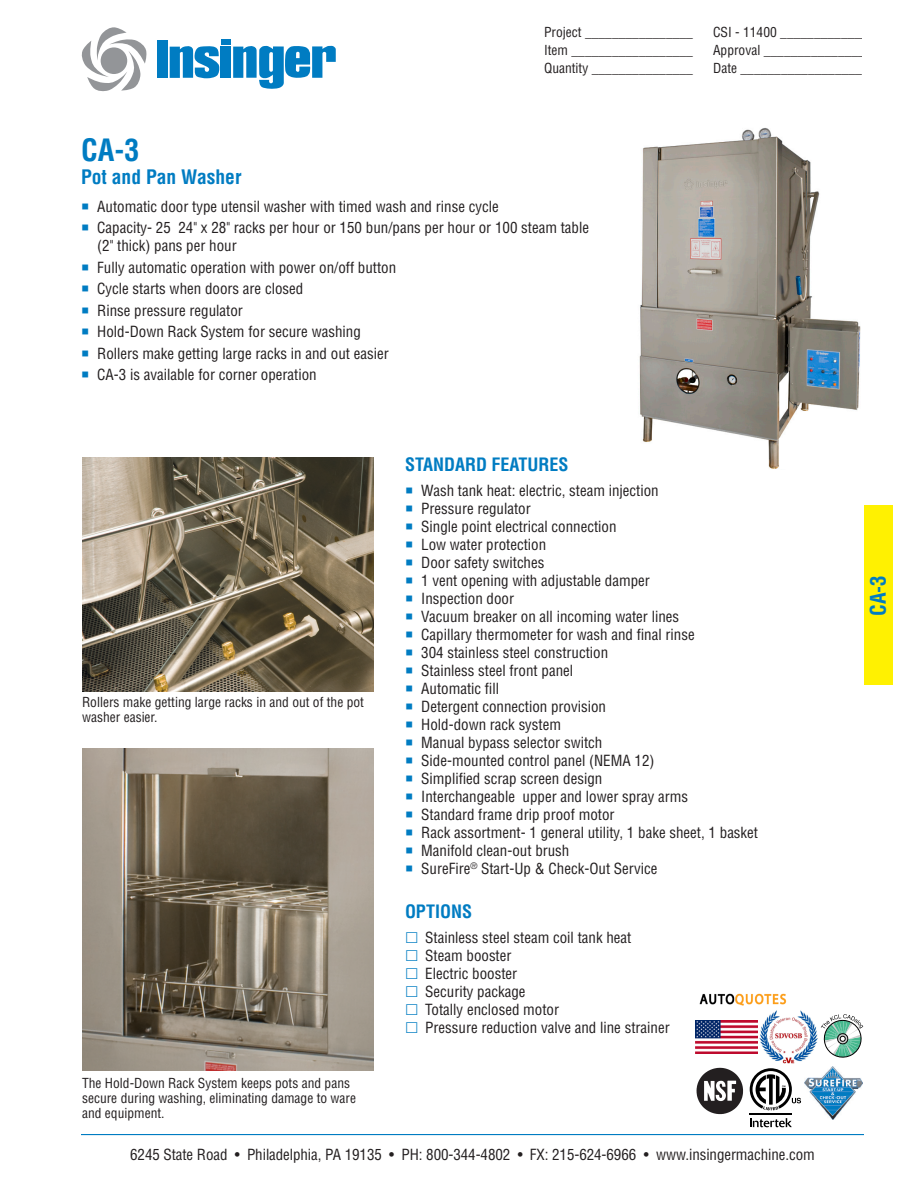
<style>
.page{position:relative;width:918px;height:1188px;background:#fff}
.page>*{position:absolute;margin:0;border:0;box-sizing:border-box;transform-origin:0 0}
.t1{font:700 condensed 30px "Helvetica LT Std";color:#007cc2}
.t2{font:700 condensed 21px "Helvetica LT Std";color:#007cc2}
.t3{font:700 condensed 19.5px "Helvetica LT Std";color:#007cc2}
.t4{font:700 condensed 18px "Helvetica LT Std";color:#007cc2}
.t5{font:condensed 15px/18px "Helvetica LT Std";color:#231f20}
.t6{font:condensed 13.5px/15px "Helvetica LT Std";color:#231f20}
</style>
<div class="page">
<div style="left:157px;top:40px;width:10px;height:38px;background:#007cc2"></div>
<div style="left:221px;top:46px;width:10px;height:32px;background:#007cc2"></div>
<div style="left:221px;top:40px;width:9px;height:5px;background:#007cc2"></div>
<svg style="left:170px;top:46px;width:50px;height:32px;background:#3a99cf"></svg>
<svg style="left:233px;top:46px;width:103px;height:43px"></svg>
<svg style="left:81px;top:27px;width:66px;height:65px"></svg>
<hr style="left:81px;top:1134px;width:783px;height:1px;background:#007cc2">
<img style="left:639px;top:128px;width:222px;height:341px">
<img style="left:696px;top:1067px;width:48px;height:48px">
<img style="left:804px;top:1066px;width:59px;height:53px">
<svg style="left:750px;top:1118px;width:42px;height:9px"></svg>
<hr style="left:750px;top:1114px;width:42px;height:1px;background:#000">
<svg style="left:750px;top:1068px;width:51px;height:42px"></svg>
<img style="left:82px;top:458px;width:292px;height:234px">
<img style="left:82px;top:748px;width:292px;height:323px">
<svg style="left:821px;top:1014px;width:43px;height:44px"></svg>
<img style="left:699px;top:993px;width:88px;height:12px">
<img style="left:696px;top:1021px;width:62px;height:33px">
<img style="left:759px;top:1010px;width:59px;height:54px">
<div style="left:864px;top:505px;width:28px;height:180px;background:#fff101"></div>
<p class="t6" style="left:544px;top:25px;width:150px">Project ________________</p>
<p class="t6" style="left:544px;top:43px;width:150px">Item __________________</p>
<p class="t6" style="left:544px;top:61px;width:150px">Quantity _______________</p>
<p class="t6" style="left:713px;top:25px;width:156px">CSI - 11400 _____________</p>
<p class="t6" style="left:713px;top:43px;width:153px">Approval _______________</p>
<p class="t6" style="left:713px;top:61px;width:157px">Date ___________________</p>
<p class="t1" style="left:81px;top:131px;width:60px">CA-3</p>
<p class="t3" style="left:81px;top:165px;width:162px">Pot and Pan Washer</p>
<p class="t5" style="left:97px;top:197px;width:403px">Automatic door type utensil washer with timed wash and rinse cycle</p>
<p class="t5" style="left:97px;top:219px;width:493px">Capacity- 25 24" x 28" racks per hour or 150 bun/pans per hour or 100 steam table (2" thick) pans per hour</p>
<p class="t5" style="left:97px;top:258px;width:301px">Fully automatic operation with power on/off button</p>
<p class="t5" style="left:97px;top:280px;width:208px">Cycle starts when doors are closed</p>
<p class="t5" style="left:97px;top:301px;width:147px">Rinse pressure regulator</p>
<p class="t5" style="left:97px;top:323px;width:265px">Hold-Down Rack System for secure washing</p>
<p class="t5" style="left:97px;top:344px;width:293px">Rollers make getting large racks in and out easier</p>
<p class="t5" style="left:97px;top:366px;width:221px">CA-3 is available for corner operation</p>
<p class="t6" style="left:82px;top:695px;width:283px">Rollers make getting large racks in and out of the pot washer easier.</p>
<p class="t6" style="left:82px;top:1075px;width:276px">The Hold-Down Rack System keeps pots and pans secure during washing, eliminating damage to ware and equipment.</p>
<p class="t4" style="left:405px;top:453px;width:165px">STANDARD FEATURES</p>
<p class="t5" style="left:421px;top:481px;width:239px">Wash tank heat: electric, steam injection</p>
<p class="t5" style="left:421px;top:499px;width:111px">Pressure regulator</p>
<p class="t5" style="left:421px;top:517px;width:197px">Single point electrical connection</p>
<p class="t5" style="left:421px;top:535px;width:126px">Low water protection</p>
<p class="t5" style="left:421px;top:553px;width:125px">Door safety switches</p>
<p class="t5" style="left:421px;top:571px;width:230px">1 vent opening with adjustable damper</p>
<p class="t5" style="left:421px;top:589px;width:94px">Inspection door</p>
<p class="t5" style="left:421px;top:607px;width:259px">Vacuum breaker on all incoming water lines</p>
<p class="t5" style="left:421px;top:625px;width:275px">Capillary thermometer for wash and final rinse</p>
<p class="t5" style="left:421px;top:643px;width:189px">304 stainless steel construction</p>
<p class="t5" style="left:421px;top:661px;width:154px">Stainless steel front panel</p>
<p class="t5" style="left:421px;top:679px;width:79px">Automatic fill</p>
<p class="t5" style="left:421px;top:697px;width:186px">Detergent connection provision</p>
<p class="t5" style="left:421px;top:715px;width:141px">Hold-down rack system</p>
<p class="t5" style="left:421px;top:733px;width:183px">Manual bypass selector switch</p>
<p class="t5" style="left:421px;top:751px;width:235px">Side-mounted control panel (NEMA 12)</p>
<p class="t5" style="left:421px;top:769px;width:183px">Simplified scrap screen design</p>
<p class="t5" style="left:421px;top:787px;width:269px">Interchangeable upper and lower spray arms</p>
<p class="t5" style="left:421px;top:805px;width:195px">Standard frame drip proof motor</p>
<p class="t5" style="left:421px;top:823px;width:338px">Rack assortment- 1 general utility, 1 bake sheet, 1 basket</p>
<p class="t5" style="left:421px;top:841px;width:150px">Manifold clean-out brush</p>
<p class="t5" style="left:421px;top:859px;width:238px">SureFire<sup>®</sup> Start-Up &amp; Check-Out Service</p>
<p class="t4" style="left:405px;top:900px;width:69px">OPTIONS</p>
<p class="t5" style="left:425px;top:928px;width:208px">Stainless steel steam coil tank heat</p>
<p class="t5" style="left:425px;top:946px;width:88px">Steam booster</p>
<p class="t5" style="left:425px;top:964px;width:94px">Electric booster</p>
<p class="t5" style="left:425px;top:982px;width:102px">Security package</p>
<p class="t5" style="left:425px;top:1000px;width:135px">Totally enclosed motor</p>
<p class="t5" style="left:425px;top:1018px;width:246px">Pressure reduction valve and line strainer</p>
<p class="t5" style="left:130px;top:1146px;width:686px">6245 State Road • Philadelphia, PA 19135 • PH: 800-344-4802 • FX: 215-624-6966 • www.insingermachine.com</p>
<p class="t2" style="left:865px;top:616px;width:42px;rotate:-90deg">CA-3</p>
</div>
